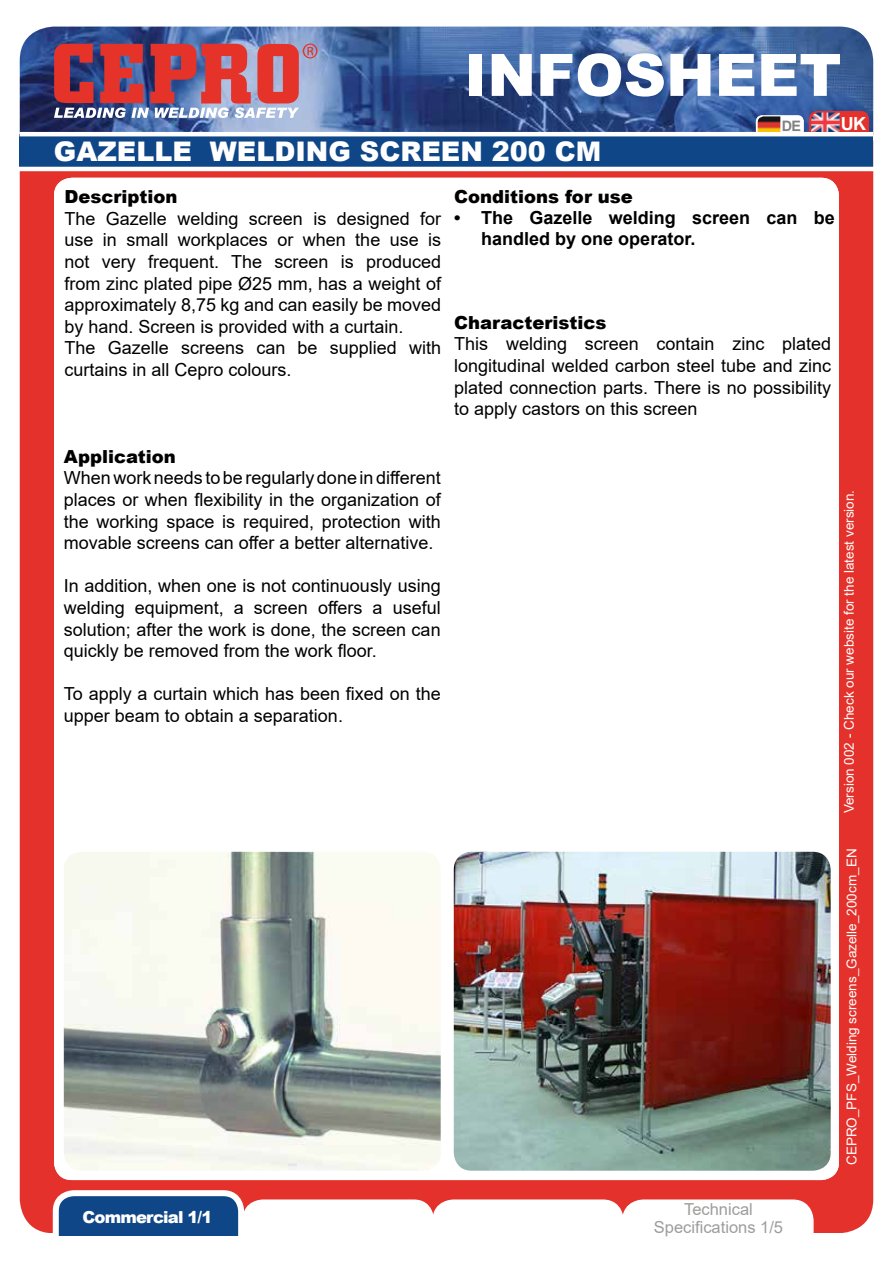
<style>
.page{position:relative;width:893px;height:1263px;background:#fff}
.page>*{position:absolute;margin:0;border:0;box-sizing:border-box;transform-origin:0 0}
.t1{font:900 58.5px "Arial";color:#fff}
.t2{font:900 27px "Arial";color:#fff}
.t3{font:18px/21.6px "Arial";color:#000;text-align:justify}
.t4{font:900 18px "Arial";color:#000}
.t5{font:700 18px/21px "Arial";color:#000}
.t6{font:700 18px "Arial";color:#fff}
.t7{font:16.5px/18px "Arial";color:#9d9d9c;text-align:center}
.t8{font:900 16.5px "Arial";letter-spacing:-.05em;color:#fff}
.t9{font:700 14.4px "Arial";color:#000}
.t10{font:13.5px "Arial";color:#fff}
</style>
<div class="page">
<div style="left:20px;top:108px;width:853px;height:1125px;background:#e4312b;border-radius:34px"></div>
<img style="left:20px;top:27px;width:853px;height:105px">
<div style="left:20px;top:134px;width:853px;height:35px;background:#0e4687"></div>
<svg style="left:54px;top:44px;width:263px;height:74px;background:#af6172"></svg>
<hr style="left:20px;top:132px;width:853px;height:4px;background:#fff">
<hr style="left:17px;top:167px;width:860px;height:4px;background:#fff">
<div style="left:54px;top:178px;width:785px;height:1002px;background:#fff;border-radius:18px"></div>
<img style="left:64px;top:852px;width:377px;height:319px">
<img style="left:454px;top:852px;width:377px;height:319px">
<svg style="left:53px;top:1190px;width:761px;height:46px"></svg>
<svg style="left:754px;top:109px;width:117px;height:23px"></svg>
<img style="left:758px;top:116px;width:22px;height:16px">
<h1 class="t1" style="left:465px;top:33px;width:387px">DATASHEET</h1>
<h1 class="t1" style="left:465px;top:33px;width:378px">INFOSHEET</h1>
<h2 class="t2" style="left:54px;top:132px;width:549px">GAZELLE WELDING SCREEN 200 CM</h2>
<p class="t9" style="left:781px;top:115px;width:21px">DE</p>
<p class="t6" style="left:841px;top:111px;width:27px">UK</p>
<p class="t4" style="left:64px;top:184px;width:115px">Description</p>
<p class="t3" style="left:64px;top:208px;width:378px;text-align:left">The Gazelle welding screen is designed for use in small workplaces or when the use is not very frequent. The screen is produced from zinc plated pipe Ø25 mm, has a weight of approximately 8,75 kg and can easily be moved by hand. Screen is provided with a curtain.<br>The Gazelle screens can be supplied with curtains in all Cepro colours.</p>
<p class="t4" style="left:64px;top:443px;width:114px">Application</p>
<p class="t3" style="left:64px;top:467px;width:378px">When work needs to be regularly done in different places or when flexibility in the organization of the working space is required, protection with movable screens can offer a better alternative.</p>
<p class="t3" style="left:64px;top:575px;width:378px">In addition, when one is not continuously using welding equipment, a screen offers a useful solution; after the work is done, the screen can quickly be removed from the work floor.</p>
<p class="t3" style="left:64px;top:683px;width:378px">To apply a curtain which has been fixed on the upper beam to obtain a separation.</p>
<p class="t4" style="left:454px;top:184px;width:180px">Conditions for use</p>
<p class="t5" style="left:481px;top:208px;width:355px;text-indent:-27px">• The Gazelle welding screen can be handled by one operator.</p>
<p class="t4" style="left:454px;top:309px;width:154px">Characteristics</p>
<p class="t3" style="left:454px;top:333px;width:378px">This welding screen contain zinc plated longitudinal welded carbon steel tube and zinc plated connection parts. There is no possibility to apply castors on this screen</p>
<p class="t10" style="left:840px;top:813px;width:325px;rotate:-90deg">Version 002 - Check our website for the latest version.</p>
<p class="t10" style="left:843px;top:1165px;width:318px;rotate:-90deg">CEPRO_PFS_Welding screens_Gazelle_200cm_EN</p>
<p class="t8" style="left:83px;top:1205px;width:131px">Commercial 1/1</p>
<p class="t7" style="left:654px;top:1200px;width:131px">Technical<br>Specifications 1/5</p>
</div>
